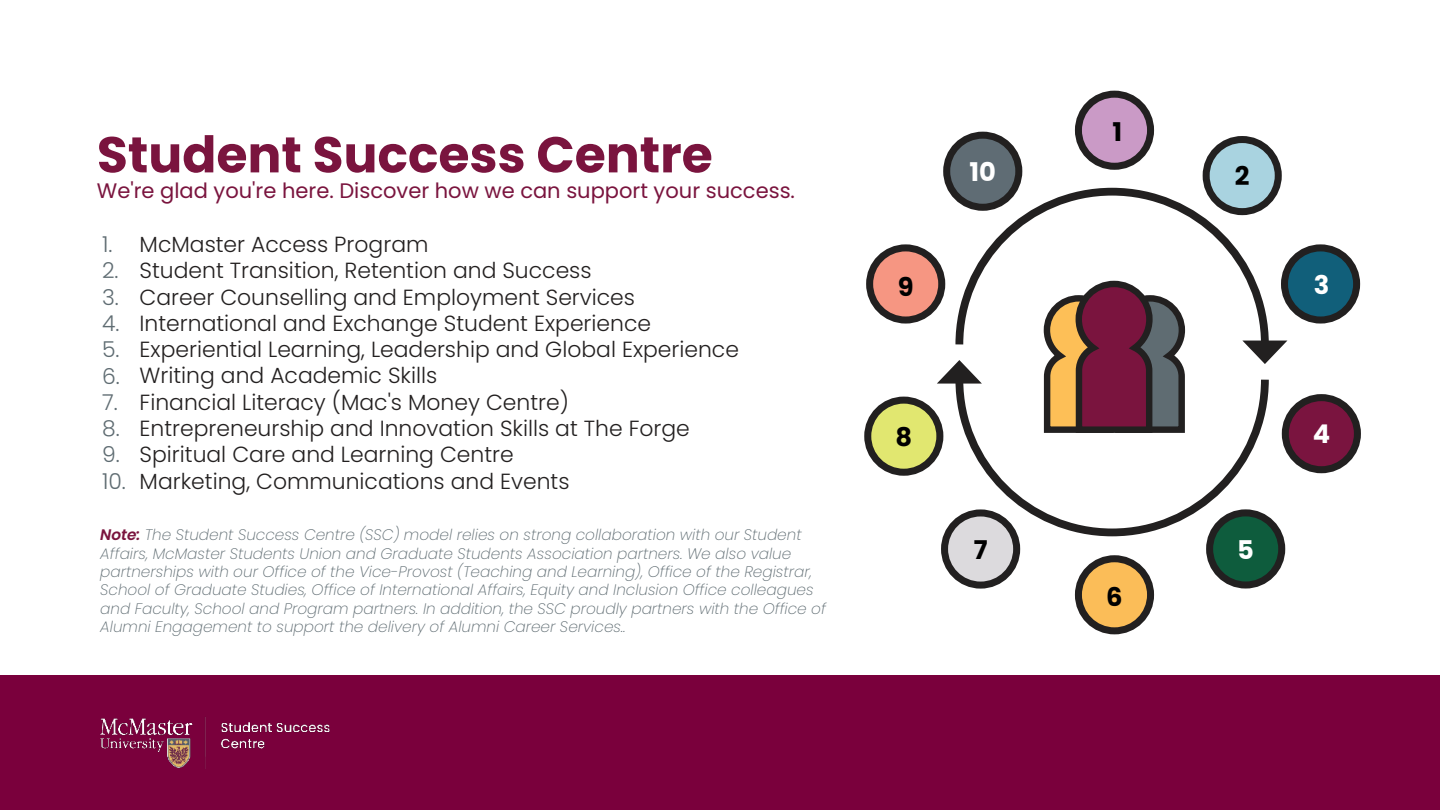
<style>
.page{position:relative;width:1440px;height:810px;background:#fff}
.page>*{position:absolute;margin:0;border:0;box-sizing:border-box;transform-origin:0 0}
.t1{font:700 50.4px "Poppins";color:#7a143e}
.t2{font:700 25.8px "Poppins";color:#000}
.t3{font:700 25.8px "Poppins";color:#fff}
.t4{font:300 21.9px "Poppins";color:#232020}
.t5{font:300 21.9px "Poppins";color:#5f6c72}
.t6{font:21px "Poppins";color:#7a143e}
.Footnote{font:italic 200 15.3px/18.3px "Poppins";color:#5f6c72}
.s1{color:#5f6c72}
.s2{font-weight:600;color:#7a143e}
</style>
<div class="page">
<div style="left:0;top:675px;width:1440px;height:135px;background:#7a003c"></div>
<img style="left:100px;top:717px;width:230px;height:52px">
<svg style="left:1044px;top:352px;width:141px;height:20px"></svg>
<div style="left:1078px;top:94px;width:73px;height:72px;background:#ca9ac6;border-radius:50%"></div>
<div style="left:1075px;top:91px;width:79px;height:79px;border:7px solid #222020;border-radius:50%"></div>
<svg style="left:952px;top:184px;width:321px;height:168px"></svg>
<svg style="left:1240px;top:333px;width:48px;height:31px"></svg>
<svg style="left:952px;top:372px;width:321px;height:166px"></svg>
<svg style="left:937px;top:360px;width:47px;height:31px"></svg>
<div style="left:1078px;top:559px;width:73px;height:72px;background:#fbbd58;border-radius:50%"></div>
<div style="left:1075px;top:555px;width:79px;height:79px;border:7px solid #222020;border-radius:50%"></div>
<div style="left:1206px;top:140px;width:72px;height:72px;background:#a9d3e0;border-radius:50%"></div>
<div style="left:1203px;top:136px;width:79px;height:79px;border:7px solid #222020;border-radius:50%"></div>
<div style="left:1285px;top:248px;width:72px;height:72px;background:#115f7a;border-radius:50%"></div>
<div style="left:1281px;top:244px;width:79px;height:80px;border:7px solid #222020;border-radius:50%"></div>
<div style="left:1285px;top:398px;width:72px;height:72px;background:#7a143f;border-radius:50%"></div>
<div style="left:1282px;top:394px;width:79px;height:79px;border:7px solid #222020;border-radius:50%"></div>
<div style="left:1210px;top:513px;width:72px;height:72px;background:#0e5c3d;border-radius:50%"></div>
<div style="left:1206px;top:509px;width:79px;height:80px;border:7px solid #222020;border-radius:50%"></div>
<div style="left:947px;top:135px;width:72px;height:72px;background:#5f6c74;border-radius:50%"></div>
<div style="left:943px;top:132px;width:79px;height:79px;border:7px solid #222020;border-radius:50%"></div>
<div style="left:870px;top:248px;width:72px;height:72px;background:#f69682;border-radius:50%"></div>
<div style="left:866px;top:244px;width:79px;height:80px;border:7px solid #222020;border-radius:50%"></div>
<div style="left:868px;top:400px;width:72px;height:72px;background:#e1e770;border-radius:50%"></div>
<div style="left:864px;top:397px;width:79px;height:79px;border:7px solid #222020;border-radius:50%"></div>
<div style="left:945px;top:513px;width:72px;height:72px;background:#dcdadd;border-radius:50%"></div>
<div style="left:941px;top:509px;width:79px;height:80px;border:7px solid #222020;border-radius:50%"></div>
<h1 class="t1" style="left:97px;top:126px;width:617px">Student Success Centre</h1>
<p class="t6" style="left:97px;top:178px;width:700px">We're glad you're here. Discover how we can support your success.</p>
<p class="t4" style="left:102px;top:232px;width:328px"><span class="s1">1.</span> McMaster Access Program</p>
<p class="t4" style="left:140px;top:258px;width:454px">Student Transition, Retention and Success</p>
<p class="t4" style="left:140px;top:284px;width:497px">Career Counselling and Employment Services</p>
<p class="t4" style="left:140px;top:311px;width:513px">International and Exchange Student Experience</p>
<p class="t4" style="left:140px;top:337px;width:601px">Experiential Learning, Leadership and Global Experience</p>
<p class="t4" style="left:140px;top:363px;width:299px">Writing and Academic Skills</p>
<p class="t4" style="left:140px;top:389px;width:431px">Financial Literacy (Mac's Money Centre)</p>
<p class="t4" style="left:140px;top:416px;width:552px">Entrepreneurship and Innovation Skills at The Forge</p>
<p class="t4" style="left:140px;top:442px;width:376px">Spiritual Care and Learning Centre</p>
<p class="t4" style="left:140px;top:468px;width:431px">Marketing, Communications and Events</p>
<p class="t5" style="left:102px;top:258px;width:18px">2.</p>
<p class="t5" style="left:102px;top:284px;width:18px">3.</p>
<p class="t5" style="left:102px;top:311px;width:19px">4.</p>
<p class="t5" style="left:102px;top:337px;width:19px">5.</p>
<p class="t5" style="left:102px;top:363px;width:19px">6.</p>
<p class="t5" style="left:102px;top:389px;width:17px">7.</p>
<p class="t5" style="left:102px;top:416px;width:19px">8.</p>
<p class="t5" style="left:102px;top:442px;width:19px">9.</p>
<p class="t5" style="left:102px;top:468px;width:25px">10.</p>
<p class="Footnote" style="left:100px;top:526px;width:727px"><span class="s2">Note:</span> The Student Success Centre (SSC) model relies on strong collaboration with our Student Affairs, McMaster Students Union and Graduate Students Association partners. We also value partnerships with our Office of the Vice-Provost (Teaching and Learning), Office of the Registrar, School of Graduate Studies, Office of International Affairs, Equity and Inclusion Office colleagues and Faculty, School and Program partners. In addition, the SSC proudly partners with the Office of Alumni Engagement to support the delivery of Alumni Career Services..</p>
<p class="t2" style="left:898px;top:272px;width:17px">9</p>
<p class="t2" style="left:895px;top:422px;width:18px">8</p>
<p class="t3" style="left:970px;top:157px;width:28px">10</p>
<p class="t2" style="left:974px;top:535px;width:15px">7</p>
<p class="t2" style="left:1112px;top:117px;width:11px">1</p>
<p class="t2" style="left:1106px;top:582px;width:18px">6</p>
<p class="t2" style="left:1235px;top:161px;width:16px">2</p>
<p class="t3" style="left:1237px;top:535px;width:18px">5</p>
<p class="t3" style="left:1314px;top:270px;width:17px">3</p>
<p class="t3" style="left:1313px;top:419px;width:19px">4</p>
</div>
